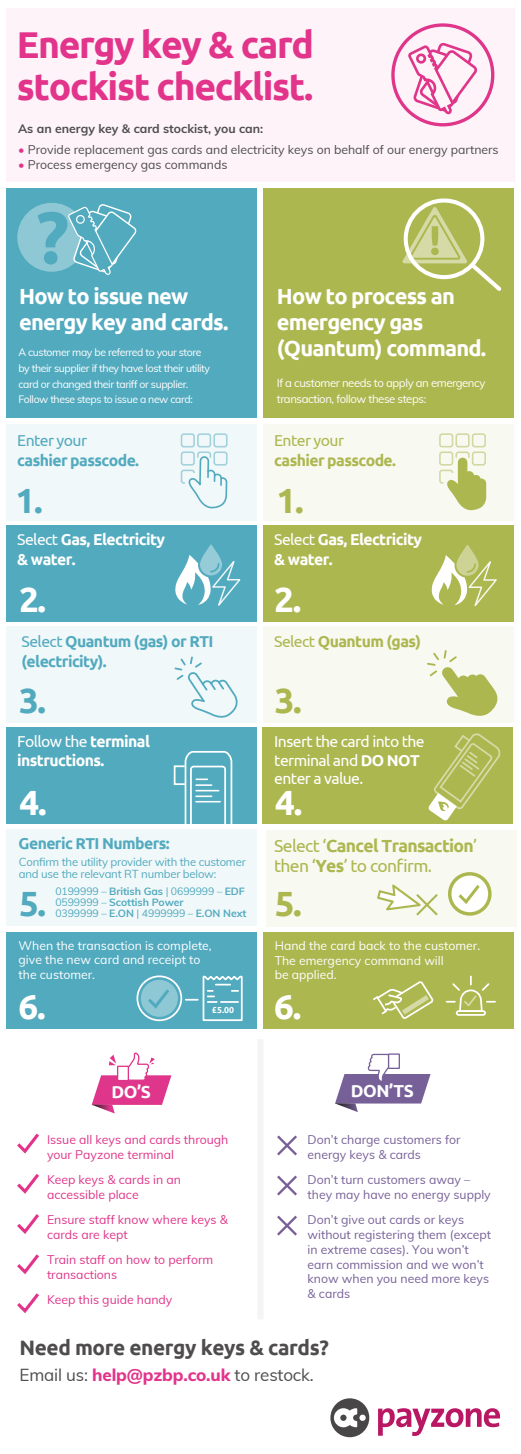
<style>
.page{position:relative;width:521px;height:1454px;background:#fff}
.page>*{position:absolute;margin:0;border:0;box-sizing:border-box;transform-origin:0 0}
.t1{font:700 37.27px/41.5px "Ubuntu";letter-spacing:-.035em;color:#e2348b}
.t2{font:700 35px "Ubuntu";color:#fff}
.t3{font:700 35px "Ubuntu";color:#adb750}
.t4{font:700 35px "Ubuntu";color:#52aabf}
.t5{font:700 21.88px/25.3px "Ubuntu";letter-spacing:-.035em;color:#fff}
.t6{font:700 20.82px "Ubuntu";letter-spacing:-.02em;color:#4e4c4d}
.t7{font:17.5px/20.1px "Ubuntu";letter-spacing:-.035em;color:#adb750}
.t8{font:700 17.32px "Ubuntu";letter-spacing:-.02em;color:#fff}
.t9{font:17.06px "Muli";letter-spacing:-.01em;color:#4e4c4d}
.t10{font:700 15.75px/20.1px "Ubuntu";letter-spacing:-.035em;color:#fff}
.t11{font:700 15.75px/20.1px "Ubuntu";letter-spacing:-.035em;color:#52aabf}
.t12{font:15.75px/18.4px "Ubuntu";letter-spacing:-.035em;color:#fff}
.t13{font:700 15.75px "Ubuntu";letter-spacing:-.035em;color:#adb750}
.t14{font:15.75px "Ubuntu";letter-spacing:-.035em;color:#52aabf}
.t15{font:15.75px "Ubuntu";letter-spacing:-.035em;color:#adb750}
.t16{font:12.25px/14.9px "Muli";color:#776098}
.t17{font:12.25px/14.9px "Muli";color:#df358a}
.t18{font:12.25px/14.9px "Muli";color:#fff}
.t19{font:12.25px "Muli";color:#4e4c4d}
.t20{font:700 12.25px "Muli";color:#4e4c4d}
.t21{font:11.38px/12.2px "Muli";letter-spacing:-.02em;color:#52aabf}
.t22{font:11.38px/15.8px "Muli";letter-spacing:-.035em;color:#fff}
.t23{font:10.5px/15.8px "Muli";letter-spacing:-.035em;color:#fff}
.t24{font:10.5px/11.3px "Muli";letter-spacing:-.01em;color:#52aabf}
.t25{font:700 8.66px "Ubuntu";color:#fff}
.s1{color:#e2348b}
.s2{font-weight:400}
.s3{font-weight:700}
.s4{font-weight:800;color:#e2348b}
</style>
<div class="page">
<div style="left:6px;top:8px;width:508px;height:173px;background:#fdf3f8"></div>
<div style="left:6px;top:830px;width:251px;height:96px;background:#f1f8f9"></div>
<div style="left:266px;top:830px;width:250px;height:96px;background:#f8f9f1"></div>
<div style="left:263px;top:425px;width:251px;height:96px;background:#f8f9f1"></div>
<div style="left:263px;top:627px;width:251px;height:96px;background:#f8f9f1"></div>
<div style="left:6px;top:425px;width:251px;height:96px;background:#f1f8f9"></div>
<div style="left:6px;top:627px;width:251px;height:96px;background:#f1f8f9"></div>
<div style="left:6px;top:188px;width:251px;height:230px;background:#52aabf"></div>
<div style="left:263px;top:188px;width:251px;height:230px;background:#adb750"></div>
<div style="left:6px;top:526px;width:251px;height:96px;background:#52aabf"></div>
<div style="left:6px;top:728px;width:251px;height:96px;background:#52aabf"></div>
<div style="left:6px;top:932px;width:251px;height:96px;background:#52aabf"></div>
<div style="left:263px;top:526px;width:251px;height:96px;background:#adb750"></div>
<div style="left:262px;top:727px;width:251px;height:96px;background:#adb750"></div>
<div style="left:263px;top:932px;width:251px;height:96px;background:#adb750"></div>
<svg style="left:92px;top:1052px;width:79px;height:61px"></svg>
<svg style="left:335px;top:1053px;width:95px;height:59px"></svg>
<div style="left:257px;top:1039px;width:6px;height:280px;background:#f4f4f4"></div>
<div style="left:439px;top:433px;width:14px;height:14px;border:2px solid #adb750;border-radius:2px"></div>
<div style="left:472px;top:433px;width:14px;height:14px;border:2px solid #adb750;border-radius:2px"></div>
<div style="left:455px;top:433px;width:15px;height:14px;border:2px solid #adb750;border-radius:2px"></div>
<svg style="left:200px;top:544px;width:22px;height:31px"></svg>
<svg style="left:175px;top:555px;width:65px;height:51px"></svg>
<svg style="left:17px;top:1133px;width:22px;height:21px"></svg>
<svg style="left:17px;top:1174px;width:22px;height:20px"></svg>
<svg style="left:17px;top:1214px;width:22px;height:20px"></svg>
<svg style="left:17px;top:1254px;width:22px;height:21px"></svg>
<svg style="left:17px;top:1293px;width:22px;height:20px"></svg>
<svg style="left:277px;top:1135px;width:20px;height:21px"></svg>
<svg style="left:277px;top:1175px;width:20px;height:21px"></svg>
<svg style="left:277px;top:1215px;width:20px;height:21px"></svg>
<div style="left:404px;top:198px;width:80px;height:81px;border:4px solid #fff;border-radius:50%"></div>
<svg style="left:402px;top:207px;width:100px;height:84px"></svg>
<svg style="left:456px;top:544px;width:22px;height:32px"></svg>
<svg style="left:431px;top:555px;width:66px;height:51px"></svg>
<svg style="left:186px;top:975px;width:57px;height:47px"></svg>
<svg style="left:174px;top:656px;width:64px;height:62px"></svg>
<svg style="left:427px;top:650px;width:71px;height:66px"></svg>
<svg style="left:439px;top:451px;width:47px;height:59px"></svg>
<svg style="left:181px;top:424px;width:47px;height:85px"></svg>
<svg style="left:17px;top:203px;width:120px;height:72px"></svg>
<svg style="left:406px;top:41px;width:73px;height:75px"></svg>
<div style="left:456px;top:1010px;width:30px;height:6px;border:2px solid #fff;border-radius:2px"></div>
<svg style="left:447px;top:976px;width:48px;height:37px"></svg>
<svg style="left:373px;top:981px;width:61px;height:38px"></svg>
<svg style="left:173px;top:751px;width:60px;height:73px"></svg>
<svg style="left:428px;top:733px;width:72px;height:88px"></svg>
<svg style="left:448px;top:872px;width:43px;height:44px"></svg>
<svg style="left:451px;top:876px;width:37px;height:36px"></svg>
<svg style="left:377px;top:884px;width:61px;height:32px"></svg>
<div style="left:391px;top:23px;width:103px;height:103px;border:3px solid #df358a;border-radius:50%"></div>
<div style="left:330px;top:1398px;width:39px;height:39px;background:#484647;border-radius:50%"></div>
<svg style="left:334px;top:1408px;width:23px;height:19px"></svg>
<div style="left:359px;top:1415px;width:7px;height:6px;background:#fff;border-radius:50%"></div>
<svg style="left:378px;top:1408px;width:122px;height:28px"></svg>
<svg style="left:141px;top:980px;width:37px;height:37px"></svg>
<div style="left:136px;top:975px;width:46px;height:46px;border:2px solid #fff;border-radius:50%"></div>
<h1 class="t1" style="left:17px;top:24px;width:299px">Energy key &amp; card stockist checklist.</h1>
<p class="t20" style="left:18px;top:119px;width:247px">As an energy key &amp; card stockist, you can:</p>
<p class="t19" style="left:18px;top:141px;width:482px"><span class="s1">•</span> Provide replacement gas cards and electricity keys on behalf of our energy partners</p>
<p class="t19" style="left:18px;top:156px;width:211px"><span class="s1">•</span> Process emergency gas commands</p>
<h3 class="t5" style="left:19px;top:284px;width:211px">How to issue new energy key and cards.</h3>
<h3 class="t5" style="left:277px;top:283px;width:179px;line-height:25.9px">How to process an emergency gas</h3>
<p class="t23" style="left:18px;top:344px;width:185px">A customer may be referred to your store</p>
<h3 class="t5" style="left:277px;top:335px;width:211px">(Quantum) command.</h3>
<p class="t23" style="left:18px;top:360px;width:193px">by their supplier if they have lost their utility card or changed their tariff or supplier.<br>Follow these steps to issue a new card:</p>
<p class="t22" style="left:277px;top:374px;width:210px">If a customer needs to apply an emergency transaction, follow these steps:</p>
<p class="t14" style="left:17px;top:431px;width:71px">Enter your</p>
<p class="t11" style="left:17px;top:450px;width:123px">cashier passcode.</p>
<h2 class="t4" style="left:16px;top:479px;width:29px">1.</h2>
<p class="t10" style="left:17px;top:529px;width:149px"><span class="s2">Select</span> Gas, Electricity &amp; water.</p>
<p class="t15" style="left:274px;top:431px;width:71px">Enter your</p>
<p class="t13" style="left:274px;top:451px;width:123px">cashier passcode.</p>
<h2 class="t3" style="left:276px;top:479px;width:29px">1.</h2>
<p class="t10" style="left:274px;top:529px;width:149px"><span class="s2">Select</span> Gas, Electricity &amp; water.</p>
<h2 class="t2" style="left:19px;top:578px;width:29px">2.</h2>
<h2 class="t2" style="left:274px;top:578px;width:29px">2.</h2>
<p class="t11" style="left:22px;top:631px;width:193px"><span class="s2">Select</span> Quantum (gas) or RTI (electricity).</p>
<h2 class="t4" style="left:19px;top:680px;width:29px">3.</h2>
<p class="t13" style="left:274px;top:631px;width:148px"><span class="s2">Select</span> Quantum (gas)</p>
<h2 class="t3" style="left:275px;top:680px;width:29px">3.</h2>
<p class="t10" style="left:17px;top:732px;width:134px;line-height:18.4px"><span class="s2">Follow the</span> terminal instructions.</p>
<p class="t12" style="left:274px;top:732px;width:152px">Insert the card into the terminal and <span class="s3">DO NOT </span>enter a value.</p>
<h2 class="t2" style="left:19px;top:782px;width:29px">4.</h2>
<h2 class="t2" style="left:275px;top:782px;width:29px">4.</h2>
<p class="t11" style="left:19px;top:833px;width:153px">Generic RTI Numbers:</p>
<p class="t21" style="left:19px;top:855px;width:228px">Confirm the utility provider with the customer and use the relevant RT number below:</p>
<h3 class="t7" style="left:274px;top:835px;width:205px">Select ‘<span class="s3">Cancel Transaction</span>’ then ‘<span class="s3">Yes</span>’ to confirm.</h3>
<h2 class="t4" style="left:19px;top:883px;width:29px">5.</h2>
<p class="t24" style="left:55px;top:885px;width:192px">0199999 – <span class="s3">British Gas</span> | 0699999 – <span class="s3">EDF<br></span>0599999 – <span class="s3">Scottish Power<br></span>0399999 – <span class="s3">E.ON</span> | 4999999 – <span class="s3">E.ON Next</span></p>
<h2 class="t3" style="left:275px;top:883px;width:29px">5.</h2>
<p class="t18" style="left:19px;top:937px;width:195px">When the transaction is complete, give the new card and receipt to the customer.</p>
<p class="t18" style="left:275px;top:937px;width:207px">Hand the card back to the customer.<br>The emergency command will<br>be applied.</p>
<h2 class="t2" style="left:19px;top:985px;width:29px">6.</h2>
<p class="t25" style="left:212px;top:1005px;width:23px">£5.00</p>
<h2 class="t2" style="left:274px;top:985px;width:29px">6.</h2>
<h3 class="t8" style="left:111px;top:1081px;width:41px">DO’S</h3>
<h3 class="t8" style="left:351px;top:1080px;width:65px">DON’TS</h3>
<p class="t17" style="left:47px;top:1131px;width:183px">Issue all keys and cards through your Payzone terminal</p>
<p class="t17" style="left:47px;top:1171px;width:136px">Keep keys &amp; cards in an accessible place</p>
<p class="t17" style="left:47px;top:1212px;width:183px">Ensure staff know where keys &amp; cards are kept</p>
<p class="t17" style="left:47px;top:1252px;width:168px">Train staff on how to perform transactions</p>
<p class="t17" style="left:47px;top:1292px;width:127px">Keep this guide handy</p>
<p class="t16" style="left:307px;top:1131px;width:155px">Don’t charge customers for energy keys &amp; cards</p>
<p class="t16" style="left:307px;top:1171px;width:185px">Don’t turn customers away – they may have no energy supply</p>
<p class="t16" style="left:307px;top:1212px;width:185px">Don’t give out cards or keys without registering them (except in extreme cases). You won’t earn commission and we won’t know when you need more keys &amp; cards</p>
<h3 class="t6" style="left:20px;top:1335px;width:311px">Need more energy keys &amp; cards?</h3>
<h3 class="t9" style="left:20px;top:1362px;width:296px">Email us: <span class="s4">help@pzbp.co.uk</span> to restock.</h3>
</div>
